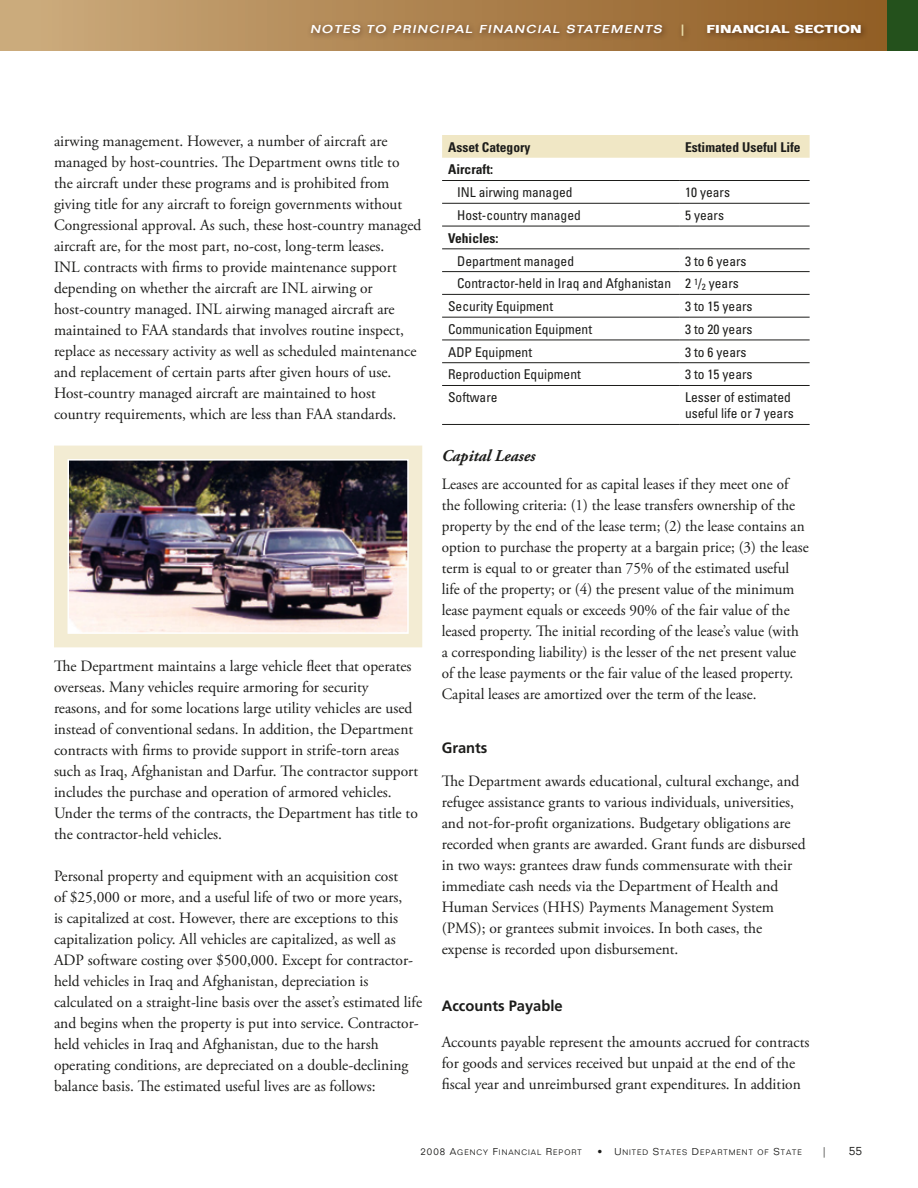
<style>
.page{position:relative;width:918px;height:1188px;background:#fff}
.page>*{position:absolute;margin:0;border:0;box-sizing:border-box;transform-origin:0 0}
._1_05_Header_Lvl5{font:italic 700 16.5px "Adobe Garamond Pro";letter-spacing:-.005em;color:#1c1c1a}
._2_02_BodyText{font:15.75px/21px "Adobe Garamond Pro";color:#1c1c1a}
._2_02_BodyText-2{font:15.75px/21px "Adobe Garamond Pro";color:#1c1c1a;scale:.96 1}
._1_04_Header_Lvl4{font:700 15px "Frutiger";color:#1c1c1a}
.Table_FinNotes_Items{font:condensed 13.5px/16.2px "Univers";color:#1c1c1a}
.Table_FinNotes_Items-2{font:700 condensed 13.5px "Univers";color:#1c1c1a}
.t1{font:300 12px "Folio Std";color:#1c1c1a}
.t2{font:italic 500 11.25px "Folio Std";color:#fff;scale:1.2 1}
.t3{font:700 11.25px "Folio Std";color:#fff;scale:1.2 1}
.t4{font:700 11.25px "Folio Std";color:#e9dca7;scale:1.2 1}
.t5{font:300 10.5px "Folio Std";color:#1c1c1a}
.t6{font:7.8px "Folio Std Light SC800";letter-spacing:.125em;color:#1c1c1a}
.s1{font-size:9.75px}
</style>
<div class="page">
<div style="left:442px;top:135px;width:368px;height:23px;background:#f0e7c5"></div>
<hr style="left:442px;top:180px;width:237px;height:1px;background:#1c1c1a">
<hr style="left:679px;top:180px;width:131px;height:1px;background:#1c1c1a">
<hr style="left:442px;top:203px;width:237px;height:1px;background:#1c1c1a">
<hr style="left:679px;top:203px;width:131px;height:1px;background:#1c1c1a">
<hr style="left:442px;top:226px;width:237px;height:1px;background:#1c1c1a">
<hr style="left:679px;top:226px;width:131px;height:1px;background:#1c1c1a">
<hr style="left:442px;top:248px;width:237px;height:1px;background:#1c1c1a">
<hr style="left:679px;top:248px;width:131px;height:1px;background:#1c1c1a">
<hr style="left:442px;top:271px;width:237px;height:1px;background:#1c1c1a">
<hr style="left:679px;top:271px;width:131px;height:1px;background:#1c1c1a">
<hr style="left:442px;top:294px;width:237px;height:1px;background:#1c1c1a">
<hr style="left:679px;top:294px;width:131px;height:1px;background:#1c1c1a">
<hr style="left:442px;top:317px;width:237px;height:1px;background:#1c1c1a">
<hr style="left:679px;top:317px;width:131px;height:1px;background:#1c1c1a">
<hr style="left:442px;top:340px;width:237px;height:1px;background:#1c1c1a">
<hr style="left:679px;top:340px;width:131px;height:1px;background:#1c1c1a">
<hr style="left:442px;top:362px;width:237px;height:1px;background:#1c1c1a">
<hr style="left:679px;top:362px;width:131px;height:1px;background:#1c1c1a">
<hr style="left:442px;top:385px;width:237px;height:1px;background:#1c1c1a">
<hr style="left:679px;top:385px;width:131px;height:1px;background:#1c1c1a">
<hr style="left:442px;top:424px;width:237px;height:1px;background:#1c1c1a">
<hr style="left:679px;top:424px;width:131px;height:1px;background:#1c1c1a">
<div style="left:0;top:0;width:918px;height:50px;background:linear-gradient(to right,#ccab7d,#8e5920)"></div>
<div style="left:887px;top:0;width:31px;height:50px;background:#24511c"></div>
<div style="left:306px;top:20px;width:562px;height:23px;background:#1b0000;opacity:.5"></div>
<img style="left:54px;top:445px;width:369px;height:203px">
<p class="t2" style="left:310px;top:23px;width:297px">NOTES TO PRINCIPAL FINANCIAL STATEMENTS</p>
<p class="t4" style="left:681px;top:22px;width:4px">|</p>
<p class="t3" style="left:707px;top:22px;width:131px">FINANCIAL SECTION</p>
<p class="_2_02_BodyText" style="left:54px;top:131px;width:369px">airwing management. However, a number of aircraft are managed by host-countries. The Department owns title to the aircraft under these programs and is prohibited from giving title for any aircraft to foreign governments without Congressional approval. As such, these host-country managed aircraft are, for the most part, no-cost, long-term leases.<br>INL contracts with firms to provide maintenance support depending on whether the aircraft are INL airwing or host-country managed. INL airwing managed aircraft are maintained to FAA standards that involves routine inspect, replace as necessary activity as well as scheduled maintenance and replacement of certain parts after given hours of use.<br>Host-country managed aircraft are maintained to host country requirements, which are less than FAA standards.</p>
<p class="_2_02_BodyText" style="left:54px;top:656px;width:366px">The Department maintains a large vehicle fleet that operates overseas. Many vehicles require armoring for security reasons, and for some locations large utility vehicles are used instead of conventional sedans. In addition, the Department contracts with firms to provide support in strife-torn areas such as Iraq, Afghanistan and Darfur. The contractor support includes the purchase and operation of armored vehicles.<br>Under the terms of the contracts, the Department has title to the contractor-held vehicles.</p>
<p class="_2_02_BodyText" style="left:54px;top:866px;width:370px">Personal property and equipment with an acquisition cost<br>of $25,000 or more, and a useful life of two or more years,<br>is capitalized at cost. However, there are exceptions to this capitalization policy. All vehicles are capitalized, as well as ADP software costing over $500,000. Except for contractor&shy;held vehicles in Iraq and Afghanistan, depreciation is calculated on a straight-line basis over the asset’s estimated life and begins when the property is put into service. Contractor&shy;held vehicles in Iraq and Afghanistan, due to the harsh operating conditions, are depreciated on a double-declining balance basis. The estimated useful lives are as follows:</p>
<p class="Table_FinNotes_Items-2" style="left:448px;top:139px;width:84px">Asset Category</p>
<p class="Table_FinNotes_Items-2" style="left:685px;top:139px;width:117px">Estimated Useful Life</p>
<p class="Table_FinNotes_Items-2" style="left:448px;top:161px;width:46px">Aircraft:</p>
<p class="Table_FinNotes_Items" style="left:457px;top:184px;width:117px">INL airwing managed</p>
<p class="Table_FinNotes_Items" style="left:685px;top:184px;width:46px">10 years</p>
<p class="Table_FinNotes_Items" style="left:457px;top:207px;width:125px">Host-country managed</p>
<p class="Table_FinNotes_Items" style="left:685px;top:207px;width:40px">5 years</p>
<p class="Table_FinNotes_Items-2" style="left:448px;top:230px;width:52px">Vehicles:</p>
<p class="Table_FinNotes_Items" style="left:457px;top:253px;width:118px">Department managed</p>
<p class="Table_FinNotes_Items" style="left:685px;top:253px;width:63px">3 to 6 years</p>
<p class="Table_FinNotes_Items" style="left:457px;top:275px;width:215px">Contractor-held in Iraq and Afghanistan</p>
<p class="Table_FinNotes_Items" style="left:685px;top:275px;width:55px">2 <sup>1</sup>/<sub>2</sub> years</p>
<p class="Table_FinNotes_Items" style="left:448px;top:298px;width:106px">Security Equipment</p>
<p class="Table_FinNotes_Items" style="left:685px;top:298px;width:69px">3 to 15 years</p>
<p class="Table_FinNotes_Items" style="left:448px;top:321px;width:145px">Communication Equipment</p>
<p class="Table_FinNotes_Items" style="left:685px;top:321px;width:69px">3 to 20 years</p>
<p class="Table_FinNotes_Items" style="left:448px;top:344px;width:85px">ADP Equipment</p>
<p class="Table_FinNotes_Items" style="left:685px;top:344px;width:63px">3 to 6 years</p>
<p class="Table_FinNotes_Items" style="left:448px;top:366px;width:134px">Reproduction Equipment</p>
<p class="Table_FinNotes_Items" style="left:685px;top:366px;width:69px">3 to 15 years</p>
<p class="Table_FinNotes_Items" style="left:448px;top:389px;width:51px">Software</p>
<p class="Table_FinNotes_Items" style="left:685px;top:389px;width:110px">Lesser of estimated useful life or 7 years</p>
<p class="_1_05_Header_Lvl5" style="left:442px;top:446px;width:95px">Capital Leases</p>
<p class="_2_02_BodyText-2" style="left:442px;top:474px;width:384px">Leases are accounted for as capital leases if they meet one of the following criteria: (1) the lease transfers ownership of the property by the end of the lease term; (2) the lease contains an option to purchase the property at a bargain price; (3) the lease term is equal to or greater than 75% of the estimated useful life of the property; or (4) the present value of the minimum lease payment equals or exceeds 90% of the fair value of the leased property. The initial recording of the lease’s value (with a corresponding liability) is the lesser of the net present value of the lease payments or the fair value of the leased property.<br>Capital leases are amortized over the term of the lease.</p>
<p class="_1_04_Header_Lvl4" style="left:442px;top:739px;width:47px">Grants</p>
<p class="_2_02_BodyText" style="left:442px;top:771px;width:365px">The Department awards educational, cultural exchange, and refugee assistance grants to various individuals, universities, and not-for-profit organizations. Budgetary obligations are recorded when grants are awarded. Grant funds are disbursed in two ways: grantees draw funds commensurate with their immediate cash needs via the Department of Health and Human Services (HHS) Payments Management System (PMS); or grantees submit invoices. In both cases, the expense is recorded upon disbursement.</p>
<p class="_1_04_Header_Lvl4" style="left:442px;top:997px;width:122px">Accounts Payable</p>
<p class="_2_02_BodyText" style="left:442px;top:1032px;width:369px">Accounts payable represent the amounts accrued for contracts for goods and services received but unpaid at the end of the fiscal year and unreimbursed grant expenditures. In addition</p>
<p class="t6" style="left:421px;top:1148px;width:163px"><span class="s1">2008 A</span>GENCY <span class="s1">F</span>INANCIAL <span class="s1">R</span> EPORT</p>
<p class="t6" style="left:598px;top:1148px;width:206px"><span class="s1">• U</span>NITED <span class="s1">S</span>TATES <span class="s1">D</span>EPARTMENT OF <span class="s1">S</span>TATE</p>
<p class="t5" style="left:823px;top:1145px;width:4px">|</p>
<p class="t1" style="left:849px;top:1144px;width:15px">55</p>
</div>
